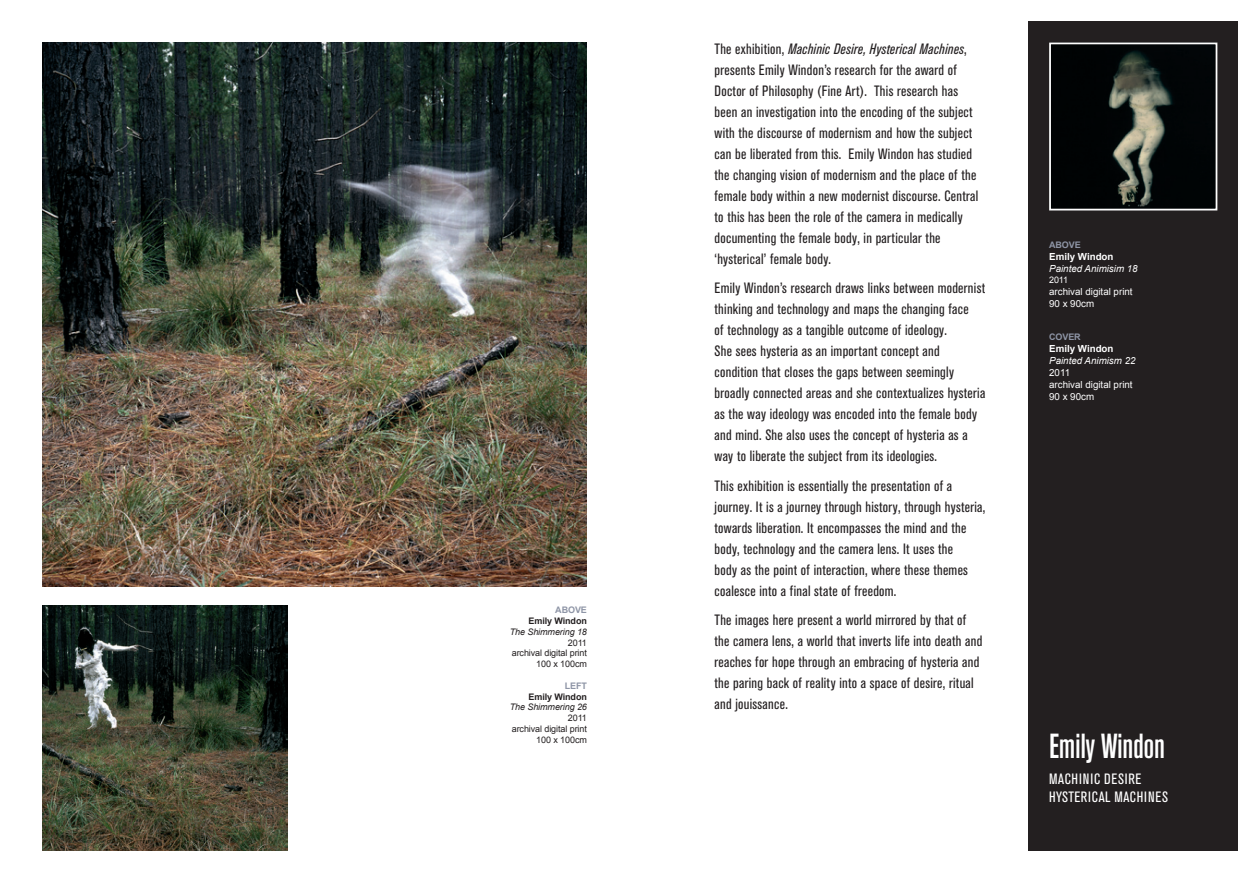
<style>
.page{position:relative;width:1259px;height:893px;background:#fff}
.page>*{position:absolute;margin:0;border:0;box-sizing:border-box;transform-origin:0 0}
.t1{font:500 condensed 34.5px "Akzidenz Grotesk BQ";letter-spacing:-.01em;color:#fff}
.t2{font:condensed 14.85px/21px "Akzidenz Grotesk BQ";letter-spacing:.02em;color:#231f20}
.t3{font:condensed 14.85px/18px "Akzidenz Grotesk BQ";letter-spacing:.04em;color:#fff}
.t4{font:9.75px/12px "Arial";color:#fff}
.t5{font:italic 9.75px "Arial";color:#fff}
.t6{font:700 9.75px "Arial";color:#fff}
.t7{font:9px/10.8px "Arial";letter-spacing:-.01em;color:#231f20;text-align:right}
.t8{font:italic 9px "Arial";letter-spacing:-.01em;color:#231f20}
.t9{font:700 9px "Arial";letter-spacing:-.01em;color:#231f20}
.t10{font:700 9px "Arial";letter-spacing:-.01em;color:#8e95a6}
.t11{font:9px "Arial";color:#fff}
.s1{font-style:italic}
</style>
<div class="page">
<div style="left:1028px;top:21px;width:209px;height:829px;background:#231f20"></div>
<img style="left:1052px;top:46px;width:162px;height:161px">
<div style="left:1049px;top:43px;width:168px;height:167px;border:2px solid #fff"></div>
<img style="left:43px;top:605px;width:245px;height:245px">
<img style="left:43px;top:43px;width:544px;height:544px">
<p class="t10" style="left:555px;top:604px;width:33px">ABOVE</p>
<p class="t9" style="left:528px;top:615px;width:60px">Emily Windon</p>
<p class="t8" style="left:510px;top:626px;width:79px">The Shimmering 18</p>
<p class="t7" style="left:512px;top:637px;width:77px">2011<br>archival digital print<br>100 x 100cm</p>
<p class="t10" style="left:565px;top:680px;width:24px">LEFT</p>
<p class="t9" style="left:528px;top:691px;width:60px">Emily Windon</p>
<p class="t8" style="left:510px;top:701px;width:79px">The Shimmering 26</p>
<p class="t7" style="left:512px;top:713px;width:77px">2011<br>archival digital print<br>100 x 100cm</p>
<p class="t2" style="left:714px;top:38px;width:265px">The exhibition, <span class="s1">Machinic Desire, Hysterical Machines</span>, presents Emily Windon’s research for the award of Doctor of Philosophy (Fine Art). This research has been an investigation into the encoding of the subject with the discourse of modernism and how the subject can be liberated from this. Emily Windon has studied the changing vision of modernism and the place of the female body within a new modernist discourse. Central to this has been the role of the camera in medically documenting the female body, in particular the ‘hysterical’ female body.</p>
<p class="t2" style="left:714px;top:278px;width:272px">Emily Windon’s research draws links between modernist thinking and technology and maps the changing face<br>of technology as a tangible outcome of ideology.<br>She sees hysteria as an important concept and condition that closes the gaps between seemingly broadly connected areas and she contextualizes hysteria as the way ideology was encoded into the female body and mind. She also uses the concept of hysteria as a way to liberate the subject from its ideologies.</p>
<p class="t2" style="left:714px;top:475px;width:272px">This exhibition is essentially the presentation of a journey. It is a journey through history, through hysteria, towards liberation. It encompasses the mind and the body, technology and the camera lens. It uses the<br>body as the point of interaction, where these themes coalesce into a final state of freedom.</p>
<p class="t2" style="left:714px;top:610px;width:269px">The images here present a world mirrored by that of the camera lens, a world that inverts life into death and reaches for hope through an embracing of hysteria and the paring back of reality into a space of desire, ritual and jouissance.</p>
<p class="t10" style="left:1049px;top:239px;width:33px">ABOVE</p>
<p class="t6" style="left:1049px;top:251px;width:66px">Emily Windon</p>
<p class="t5" style="left:1049px;top:263px;width:90px">Painted Animisim 18</p>
<p class="t11" style="left:1049px;top:274px;width:21px">2011</p>
<p class="t4" style="left:1049px;top:286px;width:85px">archival digital print<br>90 x 90cm</p>
<p class="t10" style="left:1049px;top:330px;width:33px">COVER</p>
<p class="t6" style="left:1049px;top:342px;width:66px">Emily Windon</p>
<p class="t5" style="left:1049px;top:354px;width:88px">Painted Animism 22</p>
<p class="t4" style="left:1049px;top:366px;width:85px">2011<br>archival digital print<br>90 x 90cm</p>
<h1 class="t1" style="left:1049px;top:726px;width:117px">Emily Windon</h1>
<p class="t3" style="left:1049px;top:770px;width:120px">MACHINIC DESIRE<br>HYSTERICAL MACHINES</p>
</div>
